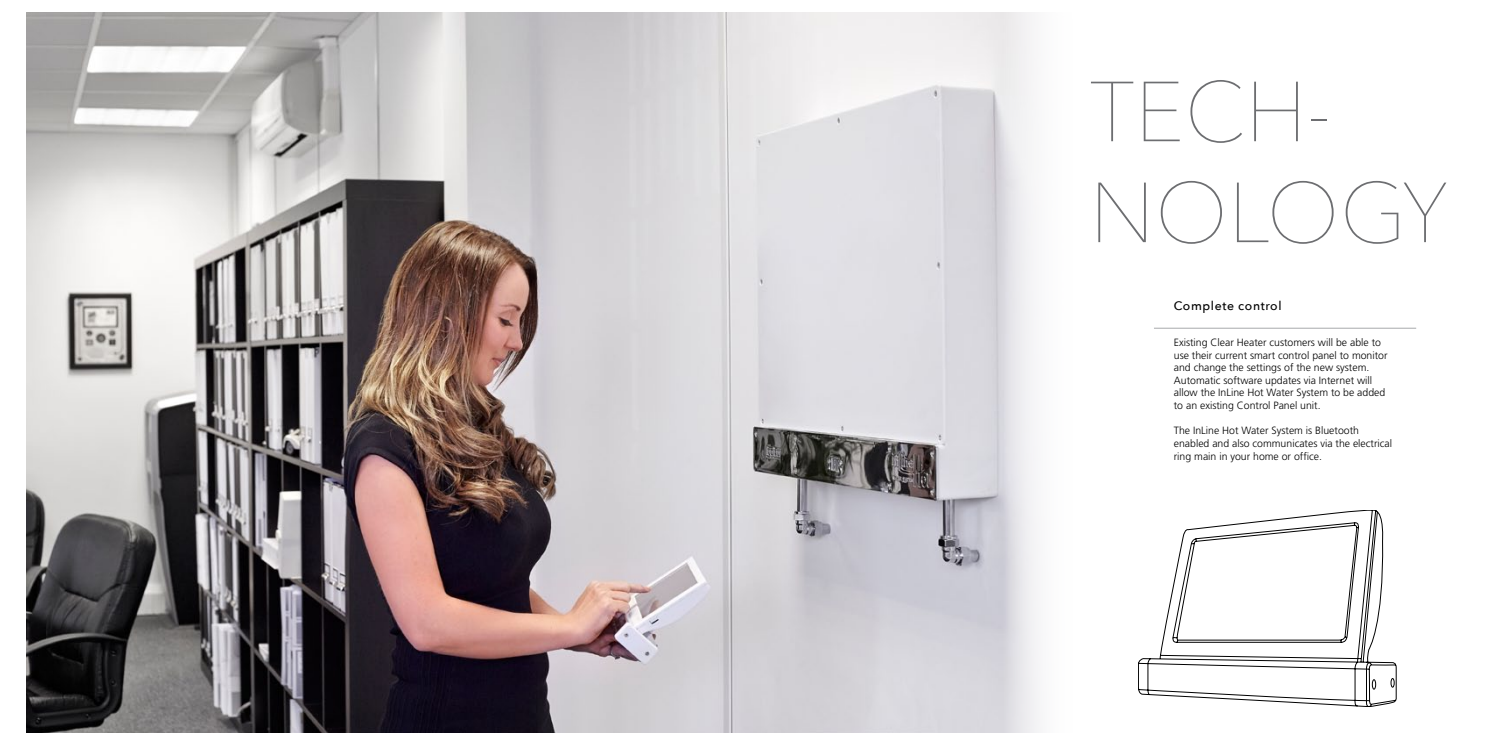
<style>
.page{position:relative;width:1489px;height:745px;background:#fff}
.page>*{position:absolute;margin:0;border:0;box-sizing:border-box;transform-origin:0 0}
.t1{font:200 84px/100.8px "Avenir Next";color:#6d6e71}
.t2{font:500 12.25px "Avenir Next";letter-spacing:.05em;color:#000}
.t3{font:300 10.5px/12.6px "Frutiger";color:#000}
</style>
<div class="page">
<hr style="left:1153px;top:327px;width:262px;height:1px;background:#a7a9ac">
<img style="left:26px;top:12px;width:1014px;height:720px">
<svg style="left:1138px;top:510px;width:258px;height:196px"></svg>
<h1 class="t1" style="left:1089px;top:56px;width:360px">TECH-<br>NOLOGY</h1>
<p class="t2" style="left:1173px;top:295px;width:109px">Complete control</p>
<p class="t3" style="left:1173px;top:336px;width:215px">Existing Clear Heater customers will be able to use their current smart control panel to monitor and change the settings of the new system.<br>Automatic software updates via Internet will allow the InLine Hot Water System to be added to an existing Control Panel unit.</p>
<p class="t3" style="left:1173px;top:424px;width:220px">The InLine Hot Water System is Bluetooth enabled and also communicates via the electrical ring main in your home or office.</p>
</div>
